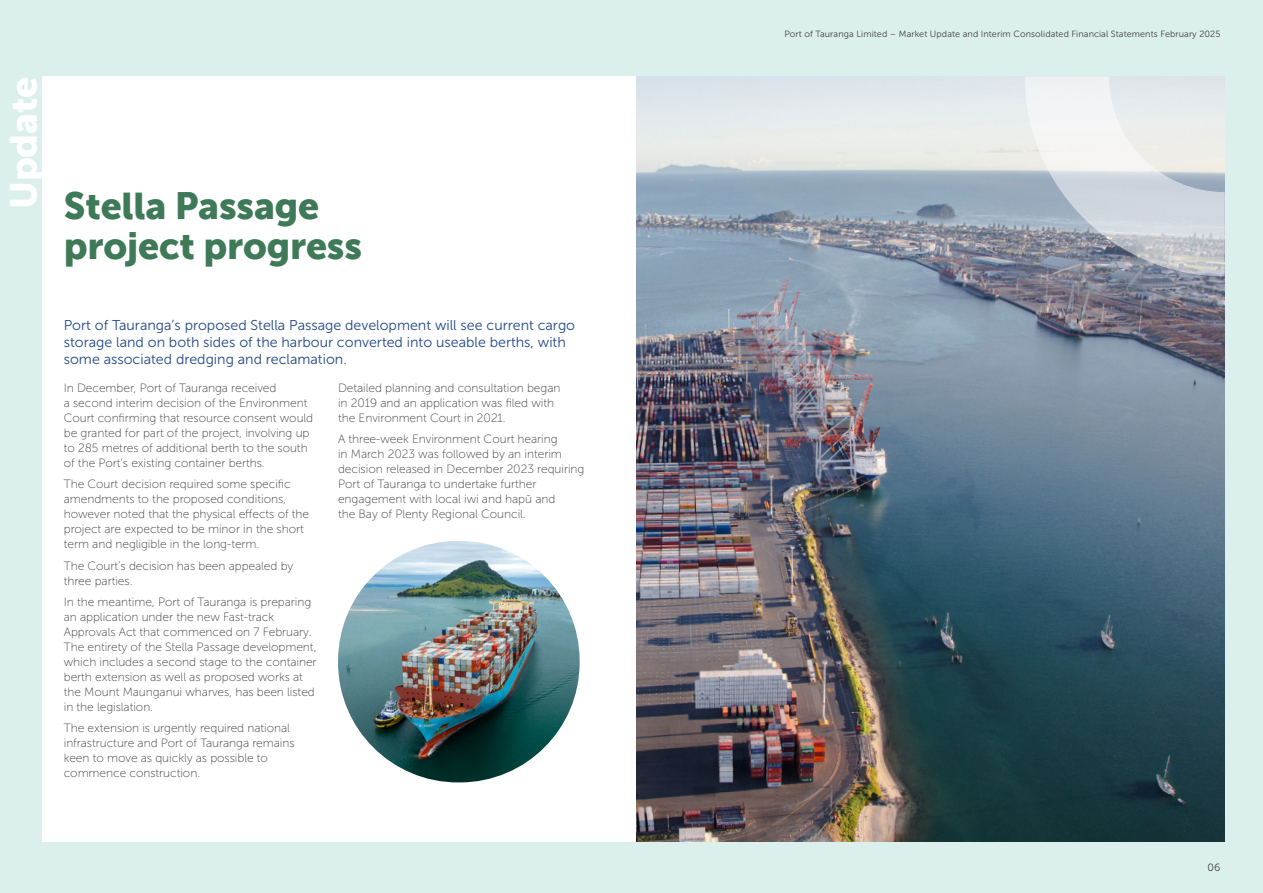
<style>
.page{position:relative;width:1263px;height:893px;background:#dbefec}
.page>*{position:absolute;margin:0;border:0;box-sizing:border-box;transform-origin:0 0}
.t1{font:37.5px/40.5px "Museo Sans 900";letter-spacing:-.005em;color:#3f7a58}
.t2{font:37.5px "Museo Sans 900";letter-spacing:-.005em;color:#fff}
.t3{font:14.25px/17.2px "Museo Sans 300";color:#224989}
.t4{font:12px/15px "Museo Sans 100";letter-spacing:-.005em;color:#414042}
.t5{font:10.5px "Museo Sans 300";color:#414042}
.t6{font:9px "Museo Sans 300";letter-spacing:.01em;color:#414042}
</style>
<div class="page">
<img style="left:636px;top:77px;width:589px;height:765px">
<div style="left:43px;top:77px;width:593px;height:765px;background:#fff"></div>
<svg style="left:1025px;top:77px;width:200px;height:199px"></svg>
<img style="left:338px;top:541px;width:242px;height:241px">
<h1 class="t2" style="left:2px;top:209px;width:134px;rotate:-90deg">Update</h1>
<h1 class="t1" style="left:64px;top:185px;width:300px">Stella Passage project progress</h1>
<p class="t3" style="left:64px;top:316px;width:513px">Port of Tauranga’s proposed Stella Passage development will see current cargo storage land on both sides of the harbour converted into useable berths, with some associated dredging and reclamation.</p>
<p class="t4" style="left:64px;top:380px;width:251px">In December, Port of Tauranga received<br>a second interim decision of the Environment Court confirming that resource consent would be granted for part of the project, involving up to 285 metres of additional berth to the south of the Port’s existing container berths.</p>
<p class="t4" style="left:64px;top:477px;width:247px">The Court decision required some specific amendments to the proposed conditions, however noted that the physical effects of the project are expected to be minor in the short term and negligible in the long-term.</p>
<p class="t4" style="left:64px;top:558px;width:231px">The Court’s decision has been appealed by three parties.</p>
<p class="t4" style="left:64px;top:594px;width:254px">In the meantime, Port of Tauranga is preparing an application under the new Fast-track Approvals Act that commenced on 7 February.<br>The entirety of the Stella Passage development, which includes a second stage to the container berth extension as well as proposed works at the Mount Maunganui wharves, has been listed in the legislation.</p>
<p class="t4" style="left:64px;top:721px;width:232px">The extension is urgently required national infrastructure and Port of Tauranga remains keen to move as quickly as possible to commence construction.</p>
<p class="t4" style="left:338px;top:380px;width:224px">Detailed planning and consultation began in 2019 and an application was filed with the Environment Court in 2021.</p>
<p class="t4" style="left:338px;top:432px;width:248px">A three-week Environment Court hearing<br>in March 2023 was followed by an interim decision released in December 2023 requiring Port of Tauranga to undertake further engagement with local iwi and hapū and<br>the Bay of Plenty Regional Council.</p>
<p class="t6" style="left:784px;top:29px;width:438px">Port of Tauranga Limited – Market Update and Interim Consolidated Financial Statements February 2025</p>
<p class="t5" style="left:1208px;top:862px;width:14px">06</p>
</div>
